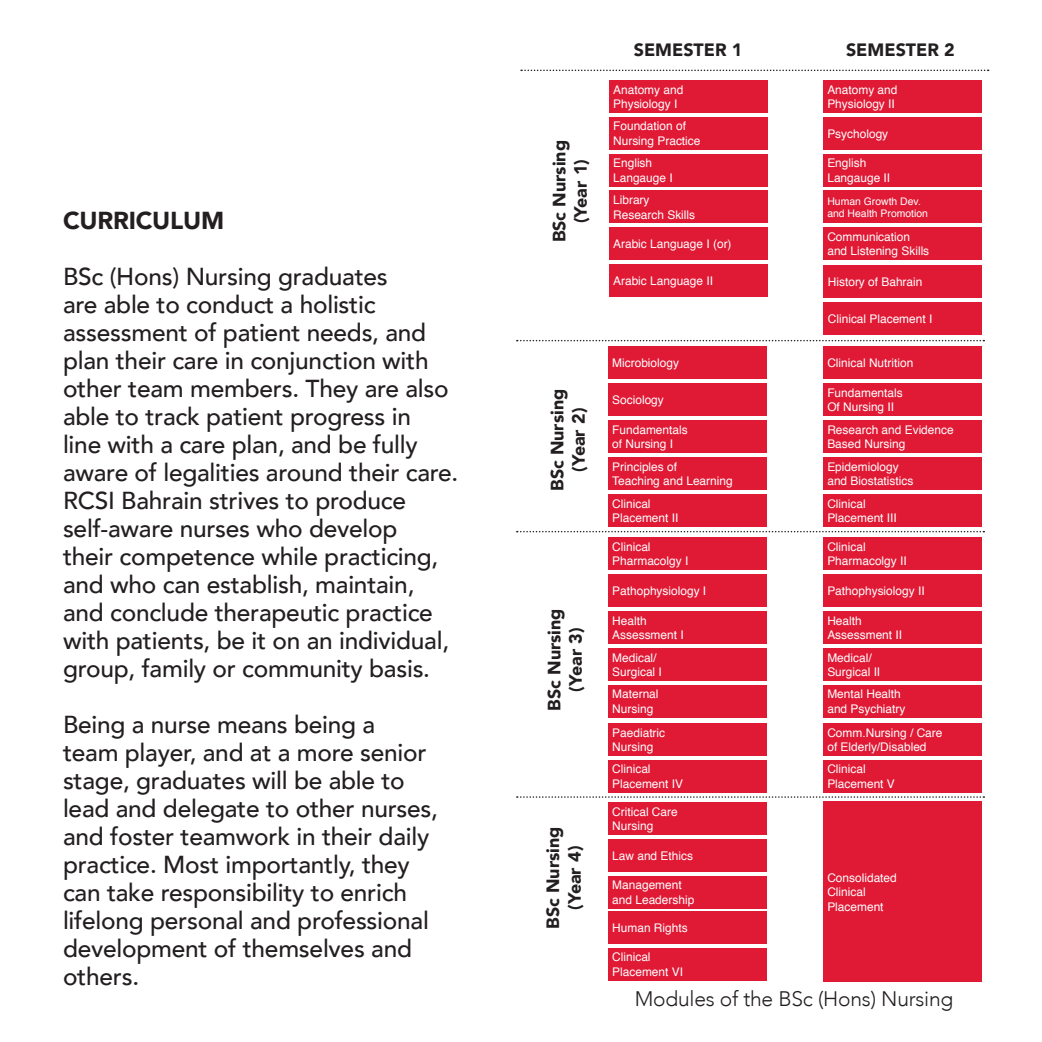
<style>
.page{position:relative;width:1042px;height:1042px;background:#fff}
.page>*{position:absolute;margin:0;border:0;box-sizing:border-box;transform-origin:0 0}
.t1{font:500 24.5px/28px "Avenir";letter-spacing:-.01em;color:#231f20}
.t2{font:900 24.5px "Avenir";letter-spacing:-.01em;color:#231f20}
.t3{font:300 21px "Avenir";letter-spacing:-.01em;color:#231f20}
.t4{font:900 17.85px/21.3px "Avenir";color:#231f20;text-align:center}
.t5{font:11.9px/14.3px "Helvetica";color:#fff}
.t6{font:10.33px/12.4px "Helvetica";color:#fff}
</style>
<div class="page">
<svg style="left:521px;top:70px;width:467px;height:1px"></svg>
<svg style="left:517px;top:340px;width:467px;height:1px"></svg>
<svg style="left:517px;top:531px;width:467px;height:1px"></svg>
<svg style="left:517px;top:796px;width:467px;height:2px"></svg>
<div style="left:609px;top:80px;width:158px;height:33px;background:#e01935"></div>
<div style="left:823px;top:80px;width:159px;height:33px;background:#e01935"></div>
<div style="left:609px;top:117px;width:158px;height:33px;background:#e01935"></div>
<div style="left:823px;top:117px;width:159px;height:33px;background:#e01935"></div>
<div style="left:609px;top:154px;width:158px;height:32px;background:#e01935"></div>
<div style="left:823px;top:154px;width:159px;height:32px;background:#e01935"></div>
<div style="left:823px;top:227px;width:159px;height:33px;background:#e01935"></div>
<div style="left:609px;top:190px;width:158px;height:33px;background:#e01935"></div>
<div style="left:609px;top:227px;width:158px;height:33px;background:#e01935"></div>
<div style="left:609px;top:264px;width:158px;height:33px;background:#e01935"></div>
<div style="left:823px;top:190px;width:159px;height:33px;background:#e01935"></div>
<div style="left:823px;top:302px;width:159px;height:33px;background:#e01935"></div>
<div style="left:823px;top:265px;width:159px;height:33px;background:#e01935"></div>
<div style="left:608px;top:346px;width:158px;height:33px;background:#e01935"></div>
<div style="left:608px;top:537px;width:158px;height:33px;background:#e01935"></div>
<div style="left:608px;top:802px;width:158px;height:32px;background:#e01935"></div>
<div style="left:823px;top:537px;width:159px;height:33px;background:#e01935"></div>
<div style="left:823px;top:802px;width:159px;height:180px;background:#e01935"></div>
<div style="left:823px;top:346px;width:159px;height:33px;background:#e01935"></div>
<div style="left:608px;top:383px;width:158px;height:33px;background:#e01935"></div>
<div style="left:608px;top:574px;width:158px;height:33px;background:#e01935"></div>
<div style="left:608px;top:838px;width:158px;height:33px;background:#e01935"></div>
<div style="left:823px;top:574px;width:159px;height:33px;background:#e01935"></div>
<div style="left:823px;top:383px;width:159px;height:33px;background:#e01935"></div>
<div style="left:608px;top:420px;width:158px;height:33px;background:#e01935"></div>
<div style="left:608px;top:611px;width:158px;height:33px;background:#e01935"></div>
<div style="left:608px;top:875px;width:158px;height:33px;background:#e01935"></div>
<div style="left:823px;top:611px;width:159px;height:33px;background:#e01935"></div>
<div style="left:823px;top:420px;width:159px;height:33px;background:#e01935"></div>
<div style="left:608px;top:457px;width:158px;height:33px;background:#e01935"></div>
<div style="left:608px;top:648px;width:158px;height:33px;background:#e01935"></div>
<div style="left:608px;top:947px;width:158px;height:33px;background:#e01935"></div>
<div style="left:608px;top:911px;width:158px;height:33px;background:#e01935"></div>
<div style="left:823px;top:648px;width:159px;height:33px;background:#e01935"></div>
<div style="left:608px;top:723px;width:158px;height:33px;background:#e01935"></div>
<div style="left:823px;top:723px;width:159px;height:33px;background:#e01935"></div>
<div style="left:823px;top:457px;width:159px;height:33px;background:#e01935"></div>
<div style="left:608px;top:494px;width:158px;height:33px;background:#e01935"></div>
<div style="left:608px;top:685px;width:158px;height:32px;background:#e01935"></div>
<div style="left:823px;top:685px;width:159px;height:32px;background:#e01935"></div>
<div style="left:608px;top:759px;width:158px;height:33px;background:#e01935"></div>
<div style="left:823px;top:759px;width:159px;height:33px;background:#e01935"></div>
<div style="left:823px;top:494px;width:159px;height:33px;background:#e01935"></div>
<h1 class="t2" style="left:63px;top:200px;width:163px">CURRICULUM</h1>
<p class="t1" style="left:63px;top:261px;width:397px">BSc (Hons) Nursing graduates<br>are able to conduct a holistic assessment of patient needs, and plan their care in conjunction with other team members. They are also able to track patient progress in<br>line with a care plan, and be fully aware of legalities around their care.<br>RCSI Bahrain strives to produce self-aware nurses who develop<br>their competence while practicing, and who can establish, maintain, and conclude therapeutic practice with patients, be it on an individual, group, family or community basis.</p>
<p class="t1" style="left:63px;top:709px;width:376px">Being a nurse means being a<br>team player, and at a more senior stage, graduates will be able to lead and delegate to other nurses, and foster teamwork in their daily practice. Most importantly, they can take responsibility to enrich lifelong personal and professional development of themselves and others.</p>
<h3 class="t4" style="left:548px;top:242px;width:104px;rotate:-90deg">BSc Nursing (Year 1)</h3>
<h3 class="t4" style="left:546px;top:491px;width:104px;rotate:-90deg">BSc Nursing (Year 2)</h3>
<h3 class="t4" style="left:543px;top:710px;width:104px;rotate:-90deg">BSc Nursing (Year 3)</h3>
<h3 class="t4" style="left:542px;top:929px;width:104px;rotate:-90deg">BSc Nursing (Year 4)</h3>
<h3 class="t4" style="left:634px;top:39px;width:110px">SEMESTER 1</h3>
<h3 class="t4" style="left:846px;top:39px;width:110px">SEMESTER 2</h3>
<p class="t5" style="left:613px;top:83px;width:72px">Anatomy and<br>Physiology I</p>
<p class="t5" style="left:827px;top:83px;width:72px">Anatomy and<br>Physiology II</p>
<p class="t5" style="left:613px;top:119px;width:89px">Foundation of<br>Nursing Practice</p>
<p class="t5" style="left:827px;top:127px;width:62px">Psychology</p>
<p class="t5" style="left:613px;top:156px;width:61px">English<br>Langauge I</p>
<p class="t5" style="left:827px;top:156px;width:64px">English<br>Langauge II</p>
<p class="t5" style="left:613px;top:193px;width:83px">Library<br>Research Skills</p>
<p class="t5" style="left:613px;top:237px;width:120px">Arabic Language I (or)</p>
<p class="t5" style="left:613px;top:274px;width:101px">Arabic Language II</p>
<p class="t6" style="left:827px;top:195px;width:102px">Human Growth Dev. and Health Promotion</p>
<p class="t5" style="left:827px;top:230px;width:103px">Communication and Listening Skills</p>
<p class="t5" style="left:828px;top:275px;width:96px">History of Bahrain</p>
<p class="t5" style="left:828px;top:312px;width:106px">Clinical Placement I</p>
<p class="t5" style="left:612px;top:356px;width:68px">Microbiology</p>
<p class="t5" style="left:827px;top:356px;width:87px">Clinical Nutrition</p>
<p class="t5" style="left:612px;top:393px;width:53px">Sociology</p>
<p class="t5" style="left:827px;top:386px;width:77px">Fundamentals<br>Of Nursing II</p>
<p class="t5" style="left:612px;top:423px;width:77px">Fundamentals of Nursing I</p>
<p class="t5" style="left:827px;top:423px;width:128px">Research and Evidence<br>Based Nursing</p>
<p class="t5" style="left:612px;top:460px;width:122px">Principles of<br>Teaching and Learning</p>
<p class="t5" style="left:827px;top:460px;width:87px">Epidemiology and Biostatistics</p>
<p class="t5" style="left:612px;top:496px;width:68px">Clinical<br>Placement II</p>
<p class="t5" style="left:827px;top:496px;width:71px">Clinical<br>Placement III</p>
<p class="t5" style="left:612px;top:540px;width:78px">Clinical<br>Pharmacolgy I</p>
<p class="t5" style="left:827px;top:540px;width:81px">Clinical<br>Pharmacolgy II</p>
<p class="t5" style="left:612px;top:584px;width:95px">Pathophysiology I</p>
<p class="t5" style="left:827px;top:584px;width:99px">Pathophysiology II</p>
<p class="t5" style="left:612px;top:614px;width:73px">Health<br>Assessment I</p>
<p class="t5" style="left:827px;top:614px;width:76px">Health<br>Assessment II</p>
<p class="t5" style="left:612px;top:651px;width:51px">Medical/<br>Surgical I</p>
<p class="t5" style="left:827px;top:651px;width:54px">Medical/<br>Surgical II</p>
<p class="t5" style="left:612px;top:687px;width:48px">Maternal<br>Nursing</p>
<p class="t5" style="left:827px;top:687px;width:80px">Mental Health and Psychiatry</p>
<p class="t5" style="left:612px;top:725px;width:54px">Paediatric<br>Nursing</p>
<p class="t5" style="left:827px;top:725px;width:117px">Comm.Nursing / Care of Elderly/Disabled</p>
<p class="t5" style="left:612px;top:762px;width:72px">Clinical<br>Placement IV</p>
<p class="t5" style="left:827px;top:762px;width:69px">Clinical<br>Placement V</p>
<p class="t5" style="left:612px;top:804px;width:67px">Critical Care<br>Nursing</p>
<p class="t5" style="left:612px;top:848px;width:82px">Law and Ethics</p>
<p class="t5" style="left:612px;top:878px;width:84px">Management and Leadership</p>
<p class="t5" style="left:612px;top:921px;width:77px">Human Rights</p>
<p class="t5" style="left:612px;top:950px;width:72px">Clinical<br>Placement VI</p>
<p class="t5" style="left:827px;top:871px;width:71px">Consolidated<br>Clinical<br>Placement</p>
<h2 class="t3" style="left:635px;top:986px;width:320px">Modules of the BSc (Hons) Nursing</h2>
</div>
